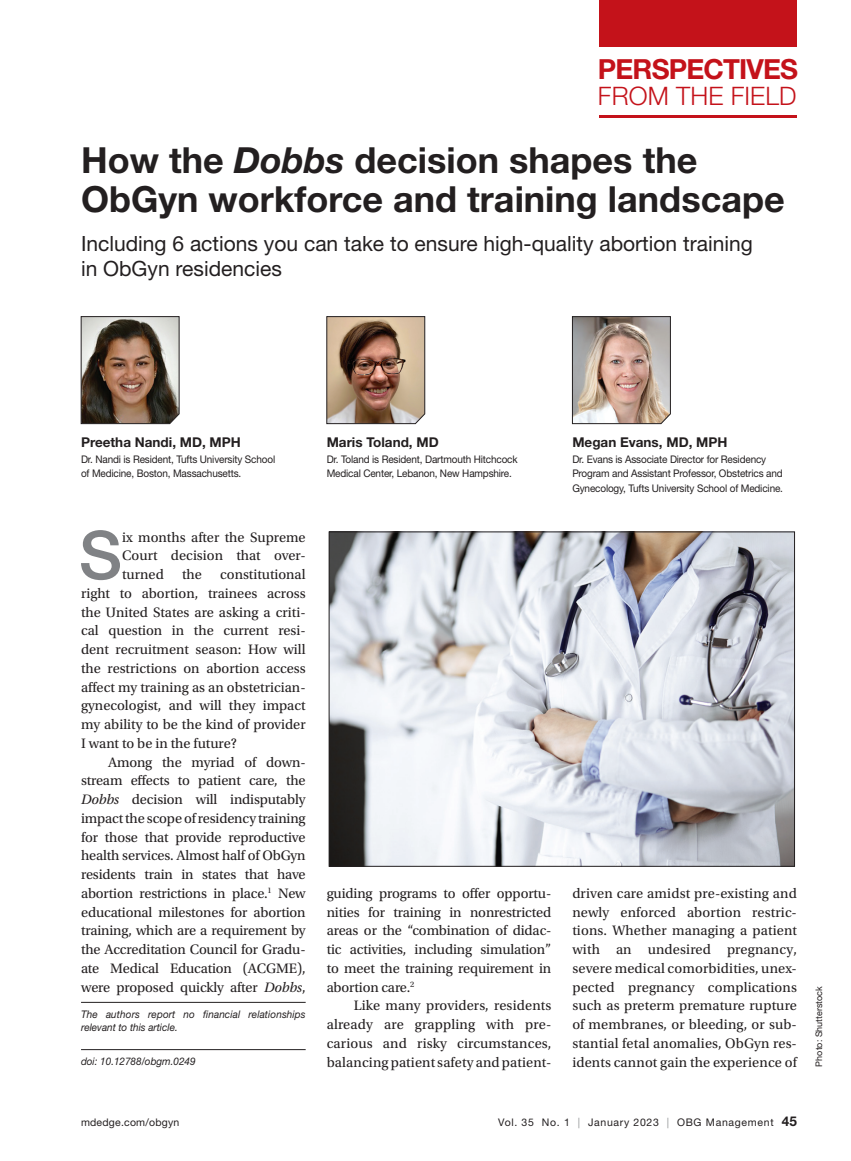
<style>
.page{position:relative;width:851px;height:1161px;background:#fff}
.page>*{position:absolute;margin:0;border:0;box-sizing:border-box;transform-origin:0 0}
.body_dropcap{font:500 66.9px "Helvetica Neue LT Std";color:#808285}
.t1{font:700 36px/39px "Helvetica Neue LT Std";color:#231f20}
.t2{font:700 27.75px "Helvetica Neue LT Std";letter-spacing:-.03em;color:#c4121a}
.t3{font:300 25.5px "Helvetica Neue LT Std";letter-spacing:.005em;color:#c4121a}
.abstract{font:21px/25.5px "Helvetica Neue LT Std";color:#231f20}
.body{font:14.4px/18.8px "Utopia Std";letter-spacing:-.005em;color:#231f20;text-align:justify}
.body_dropcap-2{font:14.4px/18.8px "Utopia Std";color:#231f20;text-align:justify}
.byline{font:700 13.5px "Helvetica Neue LT Std";color:#231f20}
.body_affiliation{font:10.5px/13.5px "Helvetica Neue LT Std";letter-spacing:-.015em;color:#231f20;scale:.95 1}
.disclosure{font:italic 10.5px/13.5px "Helvetica Neue LT Std";letter-spacing:.01em;color:#231f20;scale:.95 1}
.body_affiliation-2{font:10.5px "Helvetica Neue LT Std";letter-spacing:.065em;color:#231f20}
.body_affiliation-3{font:10.5px "Helvetica Neue LT Std";letter-spacing:.02em;color:#231f20}
.t4{font:9px "Helvetica Neue";color:#231f20}
.s1{font-style:italic}
.s2{color:#939598}
.s3{font-weight:700;font-size:13.5px}
</style>
<div class="page">
<div style="left:599px;top:0;width:197px;height:47px;background:#c4121a"></div>
<hr style="left:599px;top:115px;width:197px;height:2px;background:#c4121a">
<img style="left:81px;top:316px;width:98px;height:108px">
<img style="left:326px;top:316px;width:99px;height:108px">
<img style="left:572px;top:316px;width:98px;height:108px">
<img style="left:331px;top:534px;width:461px;height:331px">
<div style="left:329px;top:532px;width:465px;height:335px;border:1px solid #231f20"></div>
<hr style="left:81px;top:1002px;width:225px;height:1px;background:#231f20">
<hr style="left:81px;top:1049px;width:225px;height:1px;background:#231f20">
<h3 class="t2" style="left:598px;top:52px;width:202px">PERSPECTIVES</h3>
<h3 class="t3" style="left:598px;top:80px;width:200px">FROM THE FIELD</h3>
<p class="t1" style="left:81px;top:140px;width:705px">How the <span class="s1">Dobbs</span> decision shapes the<br>ObGyn workforce and training landscape</p>
<p class="abstract" style="left:81px;top:230px;width:673px">Including 6 actions you can take to ensure high-quality abortion training in ObGyn residencies</p>
<p class="byline" style="left:81px;top:434px;width:161px">Preetha Nandi, MD, MPH</p>
<p class="body_affiliation" style="left:81px;top:453px;width:206px">Dr. Nandi is Resident, Tufts University School of Medicine, Boston, Massachusetts.</p>
<p class="body_dropcap" style="left:79px;top:515px;width:45px">S</p>
<p class="body_dropcap-2" style="left:122px;top:528px;width:185px">ix months after the Supreme Court decision that over&shy;turned</p>
<p class="body_dropcap-2" style="left:81px;top:565px;width:226px;text-indent:139px">constitutional right to abortion, trainees across the United States are asking a criti&shy;cal question in the current resi&shy;dent recruitment season: How will the restrictions on abortion access affect my training as an obstetrician&shy;gynecologist, and will they impact my ability to be the kind of provider I want to be in the future?</p>
<p class="body" style="left:81px;top:753px;width:226px;text-indent:27px">Among the myriad of down&shy;stream effects to patient care, the <span class="s1">Dobbs</span> decision will indisputably impact the scope of residency training for those that provide reproductive health services. Almost half of ObGyn residents train in states that have abortion restrictions in place.<sup>1</sup> New educational milestones for abortion training, which are a requirement by the Accreditation Council for Gradu&shy;ate Medical Education (ACGME), were proposed quickly after <span class="s1">Dobbs</span>,</p>
<p class="body_dropcap-2" style="left:182px;top:565px;width:21px">the</p>
<p class="disclosure" style="left:81px;top:1007px;width:238px">The authors report no financial relationships relevant to this article.</p>
<p class="disclosure" style="left:81px;top:1054px;width:122px">doi: 10.12788/obgm.0249</p>
<p class="byline" style="left:327px;top:434px;width:113px">Maris Toland, MD</p>
<p class="body_affiliation" style="left:327px;top:453px;width:202px">Dr. Toland is Resident, Dartmouth Hitchcock<br>Medical Center, Lebanon, New Hampshire.</p>
<p class="body" style="left:327px;top:884px;width:226px">guiding programs to offer opportu&shy;nities for training in nonrestricted areas or the “combination of didac&shy;tic activities, including simulation” to meet the training requirement in abortion care.<sup>2</sup></p>
<p class="body" style="left:327px;top:996px;width:226px;text-indent:27px">Like many providers, residents already are grappling with pre&shy;carious and risky circumstances, balancing patient safety and patient-</p>
<p class="byline" style="left:572px;top:434px;width:157px">Megan Evans, MD, MPH</p>
<p class="body_affiliation" style="left:572px;top:453px;width:223px">Dr. Evans is Associate Director for Residency<br>Program and Assistant Professor, Obstetrics and</p>
<p class="body_affiliation" style="left:572px;top:481px;width:223px">Gynecology, Tufts University School of Medicine.</p>
<p class="body" style="left:572px;top:884px;width:226px">driven care amidst pre-existing and newly enforced abortion restric&shy;tions. Whether managing a patient with an undesired pregnancy, severe medical comorbidities, unex&shy;pected pregnancy complications such as preterm premature rupture of membranes, or bleeding, or sub&shy;stantial fetal anomalies, ObGyn res&shy;idents cannot gain the experience of</p>
<p class="t4" style="left:812px;top:1066px;width:82px;rotate:-90deg">Photo: Shutterstock</p>
<p class="body_affiliation-3" style="left:81px;top:1116px;width:100px">mdedge.com/obgyn</p>
<p class="body_affiliation-2" style="left:498px;top:1116px;width:300px">Vol. 35 No. 1 <span class="s2">|</span> January 2023 <span class="s2">|</span> OBG Management <span class="s3">45</span></p>
</div>
